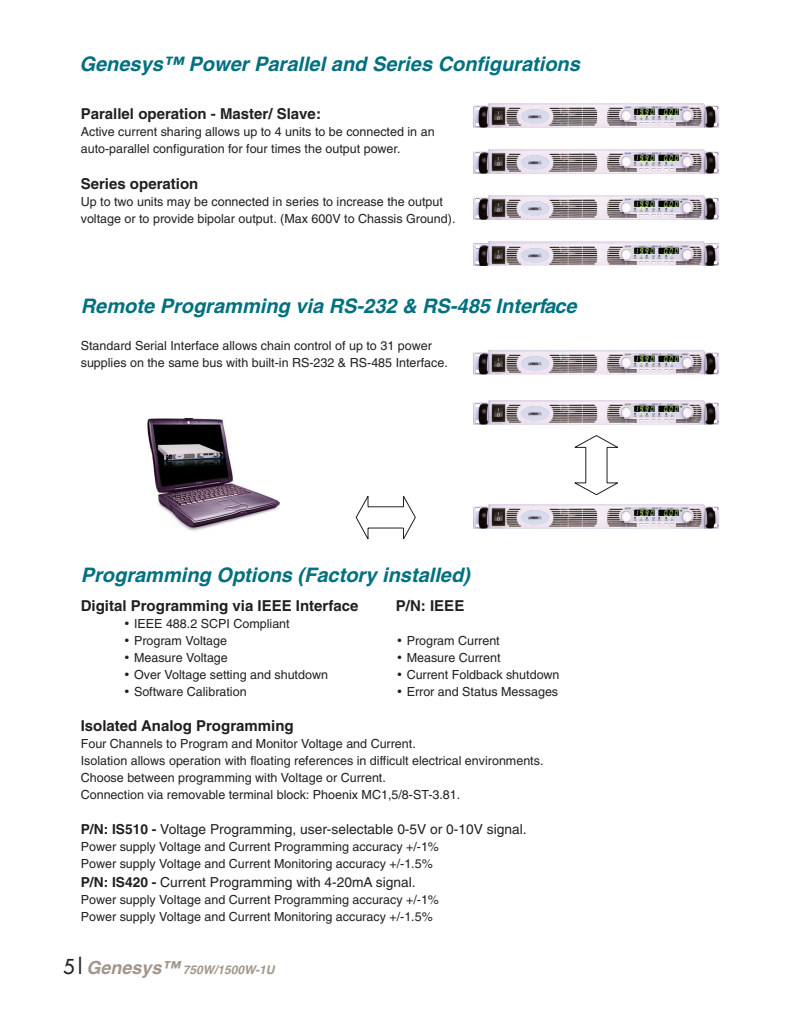
<style>
.page{position:relative;width:798px;height:1028px;background:#fff}
.page>*{position:absolute;margin:0;border:0;box-sizing:border-box;transform-origin:0 0}
.t1{font:italic 700 20px "Helvetica";color:#01707f}
.t2{font:700 15px "Helvetica";color:#231f20}
.t3{font:13.75px "Helvetica";color:#231f20}
.t4{font:12.5px/17px "Helvetica";color:#231f20}
.t5{font:italic 700 12px "Helvetica";color:#a1968b}
.s1{font-family:"Palatino";font-weight:700}
.s2{font-weight:700}
.s3{font-family:"Futura";font-weight:400;font-style:normal;font-size:20px;color:#231f20}
.s4{font-size:18px}
</style>
<div class="page">
<img style="left:473px;top:103px;width:246px;height:25px">
<img style="left:473px;top:149px;width:246px;height:25px">
<img style="left:473px;top:195px;width:246px;height:25px">
<img style="left:473px;top:241px;width:246px;height:25px">
<img style="left:147px;top:418px;width:132px;height:113px">
<img style="left:473px;top:350px;width:246px;height:24px">
<img style="left:473px;top:400px;width:246px;height:25px">
<img style="left:473px;top:504px;width:246px;height:25px">
<svg style="left:574px;top:435px;width:44px;height:60px"></svg>
<svg style="left:355px;top:496px;width:61px;height:44px"></svg>
<h1 class="t1" style="left:79px;top:57px;width:506px">Genesys™ Power Parallel and Series Configurations</h1>
<p class="t2" style="left:81px;top:108px;width:242px">Parallel operation - Master/ Slave:</p>
<p class="t4" style="left:81px;top:124px;width:355px">Active current sharing allows up to 4 units to be connected in an auto-parallel configuration for four times the output power.</p>
<p class="t2" style="left:81px;top:179px;width:119px">Series operation</p>
<p class="t4" style="left:81px;top:195px;width:376px">Up to two units may be connected in series to increase the output voltage or to provide bipolar output. (Max 600V to Chassis Ground).</p>
<h1 class="t1" style="left:81px;top:299px;width:501px">Remote Programming via RS-232 &amp; RS-485 Interface</h1>
<p class="t4" style="left:81px;top:338px;width:368px">Standard Serial Interface allows chain control of up to 31 power supplies on the same bus with built-in RS-232 &amp; RS-485 Interface.</p>
<h1 class="t1" style="left:81px;top:567px;width:394px">Programming Options (Factory installed)</h1>
<p class="t2" style="left:81px;top:600px;width:279px">Digital Programming via IEEE Interface</p>
<p class="t2" style="left:396px;top:600px;width:70px">P/N: IEEE</p>
<p class="t4" style="left:123px;top:616px;width:168px"><span class="s1">•</span> IEEE 488.2 SCPI Compliant</p>
<p class="t4" style="left:123px;top:633px;width:105px"><span class="s1">•</span> Program Voltage</p>
<p class="t4" style="left:396px;top:633px;width:105px"><span class="s1">•</span> Program Current</p>
<p class="t4" style="left:123px;top:650px;width:106px"><span class="s1">•</span> Measure Voltage</p>
<p class="t4" style="left:396px;top:650px;width:106px"><span class="s1">•</span> Measure Current</p>
<p class="t4" style="left:123px;top:667px;width:206px"><span class="s1">•</span> Over Voltage setting and shutdown</p>
<p class="t4" style="left:396px;top:667px;width:165px"><span class="s1">•</span> Current Foldback shutdown</p>
<p class="t4" style="left:123px;top:684px;width:125px"><span class="s1">•</span> Software Calibration</p>
<p class="t4" style="left:396px;top:684px;width:164px"><span class="s1">•</span> Error and Status Messages</p>
<p class="t2" style="left:81px;top:720px;width:214px">Isolated Analog Programming</p>
<p class="t4" style="left:81px;top:736px;width:464px">Four Channels to Program and Monitor Voltage and Current.<br>Isolation allows operation with floating references in difficult electrical environments.<br>Choose between programming with Voltage or Current.<br>Connection via removable terminal block: Phoenix MC1,5/8-ST-3.81.</p>
<p class="t3" style="left:81px;top:824px;width:447px"><span class="s2">P/N: IS510 -</span> Voltage Programming, user-selectable 0-5V or 0-10V signal.</p>
<p class="t4" style="left:81px;top:839px;width:360px">Power supply Voltage and Current Programming accuracy +/-1%<br>Power supply Voltage and Current Monitoring accuracy +/-1.5%</p>
<p class="t3" style="left:81px;top:876px;width:336px"><span class="s2">P/N: IS420 -</span> Current Programming with 4-20mA signal.</p>
<p class="t4" style="left:81px;top:892px;width:360px">Power supply Voltage and Current Programming accuracy +/-1%<br>Power supply Voltage and Current Monitoring accuracy +/-1.5%</p>
<p class="t5" style="left:63px;top:965px;width:215px"><span class="s3">5 |</span> <span class="s4">Genesys™</span> 750W/1500W-1U</p>
</div>
